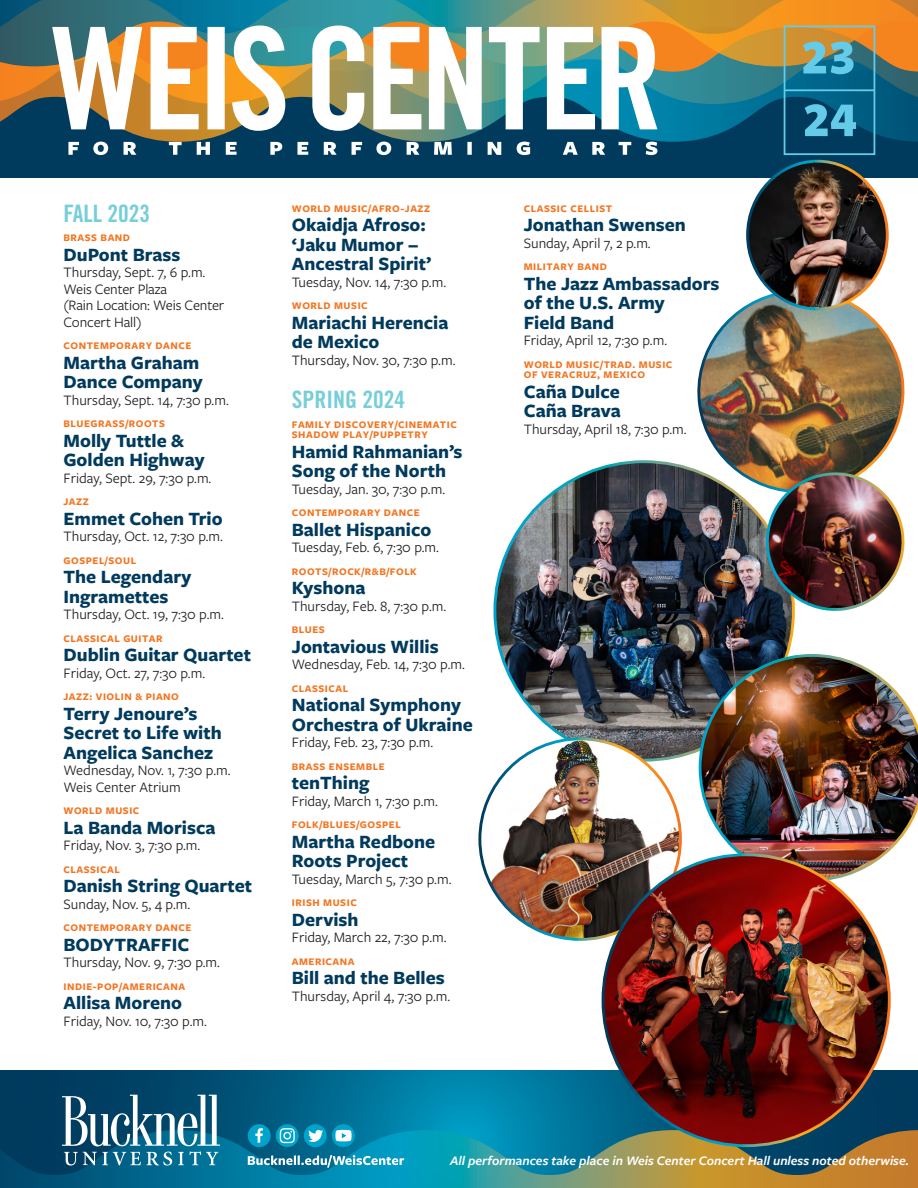
<style>
.page{position:relative;width:918px;height:1188px;background:#fff}
.page>*{position:absolute;margin:0;border:0;box-sizing:border-box;transform-origin:0 0}
.t1{font:24px "Trade Gothic LT Pro Bd Cn 20";color:#76ced9}
.t2{font:700 19.5px/19.5px "Freight Sans Pro";color:#003a5d}
.t3{font:15px/16.5px "Freight Sans Pro";color:#231f20}
.t4{font:italic 600 13.5px "Freight Sans Pro";color:#fff}
.t5{font:700 10.5px/10.5px "Freight Sans Pro";letter-spacing:.05em;color:#f47521}
</style>
<div class="page">
<svg style="left:0;top:1071px;width:918px;height:59px;background:#00648a"></svg>
<svg style="left:0;top:1130px;width:918px;height:58px;background:#3d7d7a"></svg>
<svg style="left:248px;top:1155px;width:156px;height:13px"></svg>
<div style="left:304px;top:1124px;width:23px;height:23px;background:#00a3cb;border-radius:50%"></div>
<svg style="left:332px;top:1124px;width:23px;height:23px"></svg>
<svg style="left:276px;top:1124px;width:23px;height:23px"></svg>
<div style="left:248px;top:1124px;width:23px;height:23px;background:#00a3cb;border-radius:50%"></div>
<svg style="left:280px;top:1128px;width:15px;height:15px"></svg>
<svg style="left:335px;top:1130px;width:17px;height:11px"></svg>
<svg style="left:308px;top:1130px;width:15px;height:12px"></svg>
<svg style="left:255px;top:1128px;width:8px;height:15px"></svg>
<svg style="left:62px;top:1095px;width:158px;height:71px"></svg>
<div style="left:0;top:0;width:918px;height:177px;background:#003a5d"></div>
<svg style="left:0;top:66px;width:918px;height:76px"></svg>
<svg style="left:0;top:0;width:918px;height:66px;background:#898759"></svg>
<div style="left:784px;top:26px;width:91px;height:129px;border:2px solid #64cbe8"></div>
<svg style="left:803px;top:42px;width:51px;height:32px;background:#62a8af"></svg>
<svg style="left:805px;top:104px;width:51px;height:32px"></svg>
<hr style="left:785px;top:89px;width:89px;height:2px;background:#64cbe8">
<svg style="left:52px;top:26px;width:605px;height:105px;background:#bfc3b1"></svg>
<svg style="left:68px;top:142px;width:589px;height:13px"></svg>
<img style="left:495px;top:462px;width:298px;height:298px;border-radius:149px">
<img style="left:692px;top:304px;width:213px;height:195px">
<img style="left:699px;top:654px;width:219px;height:201px">
<img style="left:480px;top:739px;width:200px;height:200px;border-radius:100px">
<img style="left:763px;top:469px;width:142px;height:145px">
<img style="left:748px;top:161px;width:139px;height:148px">
<div style="left:746px;top:160px;width:143px;height:150px;border:3px solid #fff;border-radius:50%"></div>
<img style="left:603px;top:855px;width:286px;height:291px">
<h1 class="t1" style="left:64px;top:199px;width:88px">FALL 2023</h1>
<p class="t5" style="left:64px;top:232px;width:68px">BRASS BAND</p>
<h2 class="t2" style="left:64px;top:244px;width:119px">DuPont Brass</h2>
<p class="t3" style="left:64px;top:263px;width:162px">Thursday, Sept. 7, 6 p.m.<br>Weis Center Plaza<br>(Rain Location: Weis Center<br>Concert Hall)</p>
<p class="t5" style="left:64px;top:340px;width:129px">CONTEMPORARY DANCE</p>
<h2 class="t2" style="left:64px;top:352px;width:141px">Martha Graham<br>Dance Company</h2>
<p class="t3" style="left:64px;top:391px;width:167px">Thursday, Sept. 14, 7:30 p.m.</p>
<p class="t5" style="left:64px;top:418px;width:103px">BLUEGRASS/ROOTS</p>
<h2 class="t2" style="left:64px;top:430px;width:143px">Molly Tuttle &amp;<br>Golden Highway</h2>
<p class="t3" style="left:64px;top:469px;width:149px">Friday, Sept. 29, 7:30 p.m.</p>
<p class="t5" style="left:64px;top:496px;width:27px">JAZZ</p>
<h2 class="t2" style="left:64px;top:508px;width:161px">Emmet Cohen Trio</h2>
<p class="t3" style="left:64px;top:527px;width:161px">Thursday, Oct. 12, 7:30 p.m.</p>
<p class="t5" style="left:64px;top:555px;width:74px">GOSPEL/SOUL</p>
<h2 class="t2" style="left:64px;top:566px;width:129px">The Legendary<br>Ingramettes</h2>
<p class="t3" style="left:64px;top:605px;width:162px">Thursday, Oct. 19, 7:30 p.m.</p>
<p class="t5" style="left:64px;top:633px;width:101px">CLASSICAL GUITAR</p>
<h2 class="t2" style="left:64px;top:644px;width:189px">Dublin Guitar Quartet</h2>
<p class="t3" style="left:64px;top:664px;width:143px">Friday, Oct. 27, 7:30 p.m.</p>
<p class="t5" style="left:64px;top:691px;width:117px">JAZZ: VIOLIN &amp; PIANO</p>
<h2 class="t2" style="left:64px;top:703px;width:160px">Terry Jenoure’s<br>Secret to Life with<br>Angelica Sanchez</h2>
<p class="t3" style="left:64px;top:761px;width:169px">Wednesday, Nov. 1, 7:30 p.m.<br>Weis Center Atrium</p>
<p class="t5" style="left:64px;top:805px;width:77px">WORLD MUSIC</p>
<h2 class="t2" style="left:64px;top:817px;width:153px">La Banda Morisca</h2>
<p class="t3" style="left:64px;top:836px;width:138px">Friday, Nov. 3, 7:30 p.m.</p>
<p class="t5" style="left:64px;top:864px;width:58px">CLASSICAL</p>
<h2 class="t2" style="left:64px;top:875px;width:190px">Danish String Quartet</h2>
<p class="t3" style="left:64px;top:895px;width:128px">Sunday, Nov. 5, 4 p.m.</p>
<p class="t5" style="left:64px;top:922px;width:129px">CONTEMPORARY DANCE</p>
<h2 class="t2" style="left:64px;top:934px;width:127px">BODYTRAFFIC</h2>
<p class="t3" style="left:64px;top:953px;width:158px">Thursday, Nov. 9, 7:30 p.m.</p>
<p class="t5" style="left:64px;top:981px;width:123px">INDIE-POP/AMERICANA</p>
<h2 class="t2" style="left:64px;top:992px;width:120px">Allisa Moreno</h2>
<p class="t3" style="left:64px;top:1012px;width:145px">Friday, Nov. 10, 7:30 p.m.</p>
<p class="t5" style="left:292px;top:202px;width:140px">WORLD MUSIC/AFRO-JAZZ</p>
<h2 class="t2" style="left:292px;top:214px;width:141px">Okaidja Afroso: ‘Jaku Mumor –<br>Ancestral Spirit’</h2>
<p class="t3" style="left:292px;top:273px;width:156px">Tuesday, Nov. 14, 7:30 p.m.</p>
<p class="t5" style="left:292px;top:300px;width:77px">WORLD MUSIC</p>
<h2 class="t2" style="left:292px;top:312px;width:158px">Mariachi Herencia de Mexico</h2>
<p class="t3" style="left:292px;top:351px;width:165px">Thursday, Nov. 30, 7:30 p.m.</p>
<h1 class="t1" style="left:292px;top:385px;width:115px">SPRING 2024</h1>
<p class="t5" style="left:292px;top:418px;width:166px">FAMILY DISCOVERY/CINEMATIC<br>SHADOW PLAY/PUPPETRY</p>
<h2 class="t2" style="left:292px;top:441px;width:172px">Hamid Rahmanian’s<br>Song of the North</h2>
<p class="t3" style="left:292px;top:480px;width:155px">Tuesday, Jan. 30, 7:30 p.m.</p>
<p class="t5" style="left:292px;top:507px;width:129px">CONTEMPORARY DANCE</p>
<h2 class="t2" style="left:292px;top:519px;width:141px">Ballet Hispanico</h2>
<p class="t3" style="left:292px;top:538px;width:149px">Tuesday, Feb. 6, 7:30 p.m.</p>
<p class="t5" style="left:292px;top:565px;width:127px">ROOTS/ROCK/R&amp;B/FOLK</p>
<h2 class="t2" style="left:292px;top:577px;width:75px">Kyshona</h2>
<p class="t3" style="left:292px;top:597px;width:156px">Thursday, Feb. 8, 7:30 p.m.</p>
<p class="t5" style="left:292px;top:624px;width:34px">BLUES</p>
<h2 class="t2" style="left:292px;top:636px;width:148px">Jontavious Willis</h2>
<p class="t3" style="left:292px;top:655px;width:175px">Wednesday, Feb. 14, 7:30 p.m.</p>
<p class="t5" style="left:292px;top:682px;width:58px">CLASSICAL</p>
<h2 class="t2" style="left:292px;top:694px;width:183px">National Symphony<br>Orchestra of Ukraine</h2>
<p class="t3" style="left:292px;top:733px;width:143px">Friday, Feb. 23, 7:30 p.m.</p>
<p class="t5" style="left:292px;top:760px;width:94px">BRASS ENSEMBLE</p>
<h2 class="t2" style="left:292px;top:772px;width:79px">tenThing</h2>
<p class="t3" style="left:292px;top:792px;width:148px">Friday, March 1, 7:30 p.m.</p>
<p class="t5" style="left:292px;top:819px;width:111px">FOLK/BLUES/GOSPEL</p>
<h2 class="t2" style="left:292px;top:831px;width:145px">Martha Redbone<br>Roots Project</h2>
<p class="t3" style="left:292px;top:870px;width:161px">Tuesday, March 5, 7:30 p.m.</p>
<p class="t5" style="left:292px;top:897px;width:66px">IRISH MUSIC</p>
<h2 class="t2" style="left:292px;top:909px;width:68px">Dervish</h2>
<p class="t3" style="left:292px;top:928px;width:156px">Friday, March 22, 7:30 p.m.</p>
<p class="t5" style="left:292px;top:955px;width:64px">AMERICANA</p>
<h2 class="t2" style="left:292px;top:967px;width:154px">Bill and the Belles</h2>
<p class="t3" style="left:292px;top:987px;width:160px">Thursday, April 4, 7:30 p.m.</p>
<p class="t5" style="left:524px;top:202px;width:90px">CLASSIC CELLIST</p>
<h2 class="t2" style="left:524px;top:214px;width:164px">Jonathan Swensen</h2>
<p class="t3" style="left:524px;top:234px;width:128px">Sunday, April 7, 2 p.m.</p>
<p class="t5" style="left:524px;top:261px;width:85px">MILITARY BAND</p>
<h2 class="t2" style="left:524px;top:273px;width:197px">The Jazz Ambassadors of the U.S. Army<br>Field Band</h2>
<p class="t3" style="left:524px;top:331px;width:145px">Friday, April 12, 7:30 p.m.</p>
<p class="t5" style="left:524px;top:358px;width:150px">WORLD MUSIC/TRAD. MUSIC<br>OF VERACRUZ, MEXICO</p>
<h2 class="t2" style="left:524px;top:381px;width:99px">Caña Dulce<br>Caña Brava</h2>
<p class="t3" style="left:524px;top:420px;width:164px">Thursday, April 18, 7:30 p.m.</p>
<p class="t4" style="left:450px;top:1152px;width:460px">All performances take place in Weis Center Concert Hall unless noted otherwise.</p>
</div>
